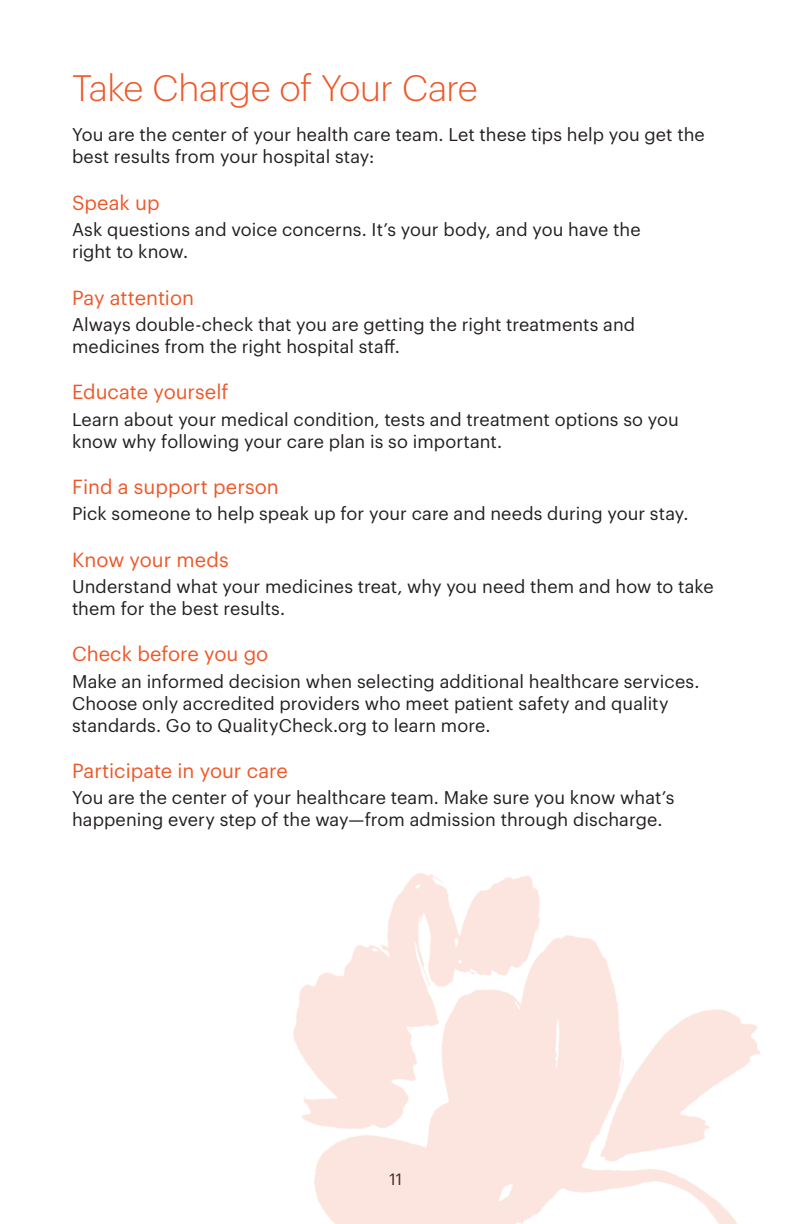
<style>
.page{position:relative;width:792px;height:1224px;background:#fff}
.page>*{position:absolute;margin:0;border:0;box-sizing:border-box;transform-origin:0 0}
.Header_A{font:300 36px "Graphik";letter-spacing:-.01em;color:#ee5829}
.Header_C{font:20px "Graphik";color:#ee5829}
.BODY_9_11{font:18px/22px "Graphik";letter-spacing:.005em;color:#231f20}
.t1{font:16px "Graphik";color:#231f20}
</style>
<div class="page">
<img style="left:293px;top:873px;width:468px;height:351px">
<p class="Header_A" style="left:72px;top:62px;width:407px">Take Charge of Your Care</p>
<p class="BODY_9_11" style="left:72px;top:122px;width:634px">You are the center of your health care team. Let these tips help you get the best results from your hospital stay:</p>
<p class="Header_C" style="left:72px;top:188px;width:89px">Speak up</p>
<p class="BODY_9_11" style="left:72px;top:217px;width:570px">Ask questions and voice concerns. It’s your body, and you have the right to know.</p>
<p class="Header_C" style="left:72px;top:282px;width:124px">Pay attention</p>
<p class="BODY_9_11" style="left:72px;top:312px;width:565px">Always double-check that you are getting the right treatments and medicines from the right hospital staff.</p>
<p class="Header_C" style="left:72px;top:377px;width:158px">Educate yourself</p>
<p class="BODY_9_11" style="left:72px;top:407px;width:608px">Learn about your medical condition, tests and treatment options so you know why following your care plan is so important.</p>
<p class="Header_C" style="left:72px;top:472px;width:208px">Find a support person</p>
<p class="BODY_9_11" style="left:72px;top:501px;width:618px">Pick someone to help speak up for your care and needs during your stay.</p>
<p class="Header_C" style="left:72px;top:544px;width:158px">Know your meds</p>
<p class="BODY_9_11" style="left:72px;top:574px;width:643px">Understand what your medicines treat, why you need them and how to take them for the best results.</p>
<p class="Header_C" style="left:72px;top:639px;width:198px">Check before you go</p>
<p class="BODY_9_11" style="left:72px;top:669px;width:629px">Make an informed decision when selecting additional healthcare services.<br>Choose only accredited providers who meet patient safety and quality standards. Go to QualityCheck.org to learn more.</p>
<p class="Header_C" style="left:72px;top:756px;width:217px">Participate in your care</p>
<p class="BODY_9_11" style="left:72px;top:785px;width:604px">You are the center of your healthcare team. Make sure you know what’s happening every step of the way—from admission through discharge.</p>
<p class="t1" style="left:390px;top:1167px;width:14px">11</p>
</div>
